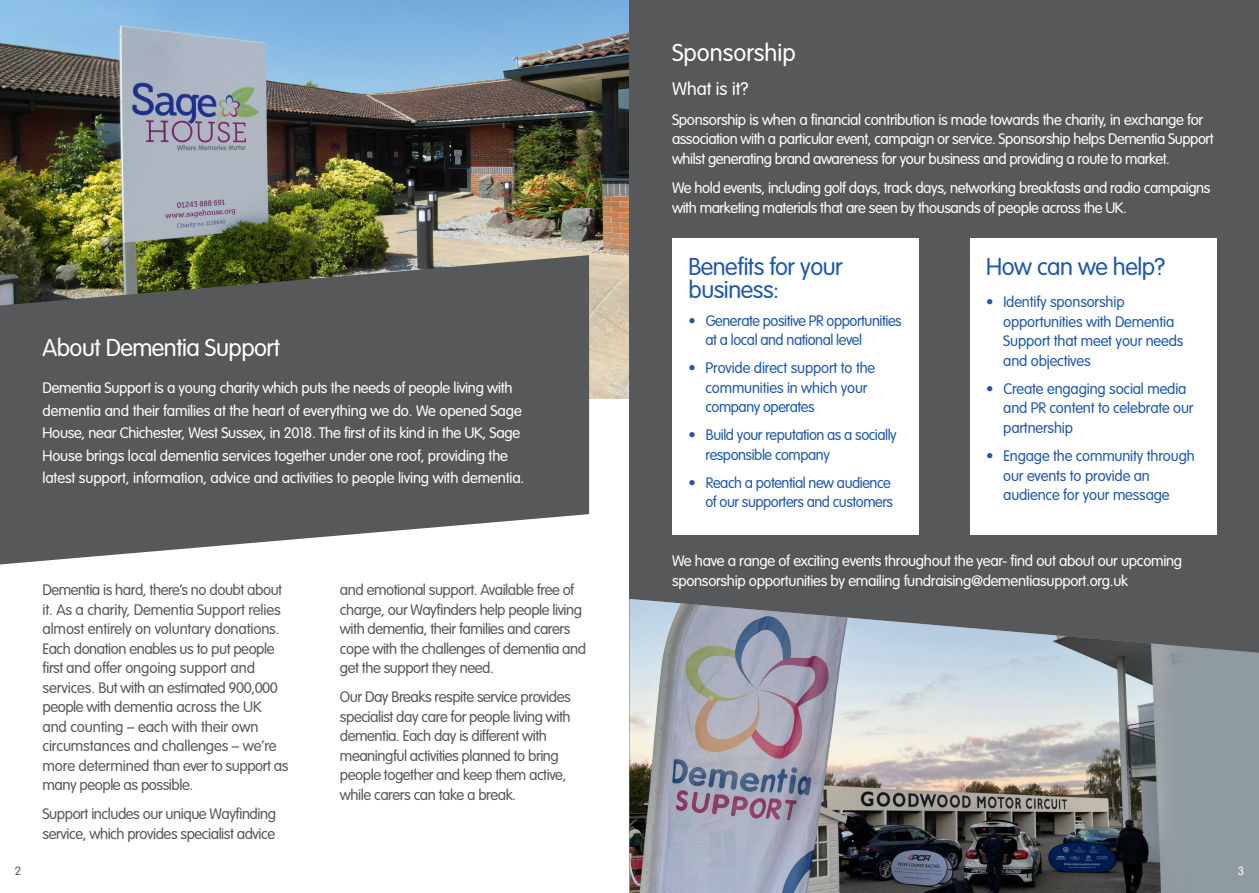
<style>
.page{position:relative;width:1259px;height:893px;background:#fff}
.page>*{position:absolute;margin:0;border:0;box-sizing:border-box;transform-origin:0 0}
.t1{font:300 24px/22.5px "VAG Rounded";letter-spacing:-.02em;color:#2059a8}
.t2{font:300 24px "VAG Rounded";letter-spacing:-.02em;color:#fff}
.t3{font:300 24px "VAG Rounded";color:#fff}
.t4{font:300 18px "VAG Rounded";color:#fff}
.t5{font:300 15px/22.5px "VAG Rounded";letter-spacing:-.02em;color:#fff}
.t6{font:300 15px/19.5px "VAG Rounded";letter-spacing:-.03em;color:#57585a}
.t7{font:300 15px/19.5px "VAG Rounded";letter-spacing:-.01em;color:#57585a}
.t8{font:300 15px/19.5px "VAG Rounded";letter-spacing:-.01em;color:#2059a8}
.t9{font:300 15px/19.5px "VAG Rounded";letter-spacing:-.03em;color:#2059a8}
.t10{font:300 12px "VAG Rounded";color:#57585a}
.t11{font:300 12px "VAG Rounded";color:#fff}
</style>
<div class="page">
<img style="left:0;top:0;width:629px;height:399px">
<div style="left:629px;top:0;width:630px;height:893px;background:#57585a"></div>
<svg style="left:0;top:255px;width:589px;height:309px;background:#636564"></svg>
<div style="left:672px;top:238px;width:246px;height:296px;background:#fff"></div>
<div style="left:969px;top:238px;width:247px;height:296px;background:#fff"></div>
<div style="left:1191px;top:647px;width:68px;height:246px;background:#909aa1"></div>
<img style="left:629px;top:599px;width:562px;height:294px">
<p class="t2" style="left:43px;top:334px;width:239px">About Dementia Support</p>
<p class="t5" style="left:43px;top:377px;width:483px">Dementia Support is a young charity which puts the needs of people living with dementia and their families at the heart of everything we do. We opened Sage House, near Chichester, West Sussex, in 2018. The first of its kind in the UK, Sage House brings local dementia services together under one roof, providing the latest support, information, advice and activities to people living with dementia.</p>
<p class="t7" style="left:43px;top:580px;width:247px">Dementia is hard, there’s no doubt about it. As a charity, Dementia Support relies almost entirely on voluntary donations.<br>Each donation enables us to put people first and offer ongoing support and services. But with an estimated 900,000 people with dementia across the UK and counting – each with their own circumstances and challenges – we’re more determined than ever to support as many people as possible.</p>
<p class="t6" style="left:43px;top:804px;width:235px">Support includes our unique Wayfinding service, which provides specialist advice</p>
<p class="t6" style="left:340px;top:580px;width:248px">and emotional support. Available free of charge, our Wayfinders help people living with dementia, their families and carers cope with the challenges of dementia and get the support they need.</p>
<p class="t6" style="left:340px;top:687px;width:232px">Our Day Breaks respite service provides specialist day care for people living with dementia. Each day is different with meaningful activities planned to bring people together and keep them active, while carers can take a break.</p>
<p class="t3" style="left:672px;top:39px;width:125px">Sponsorship</p>
<p class="t4" style="left:672px;top:79px;width:78px">What is it?</p>
<p class="t5" style="left:672px;top:110px;width:543px;line-height:19.5px">Sponsorship is when a financial contribution is made towards the charity, in exchange for association with a particular event, campaign or service. Sponsorship helps Dementia Support whilst generating brand awareness for your business and providing a route to market.</p>
<p class="t5" style="left:672px;top:178px;width:540px;line-height:19.5px">We hold events, including golf days, track days, networking breakfasts and radio campaigns with marketing materials that are seen by thousands of people across the UK.</p>
<p class="t1" style="left:688px;top:255px;width:156px">Benefits for your business:</p>
<p class="t9" style="left:705px;top:311px;width:198px;text-indent:-17px">• Generate positive PR opportunities at a local and national level</p>
<p class="t8" style="left:705px;top:358px;width:171px;text-indent:-17px">• Provide direct support to the communities in which your company operates</p>
<p class="t9" style="left:705px;top:425px;width:193px;text-indent:-17px">• Build your reputation as a socially responsible company</p>
<p class="t9" style="left:688px;top:473px;width:206px;text-align:right">• Reach a potential new audience of our supporters and customers</p>
<p class="t1" style="left:986px;top:255px;width:181px">How can we help?</p>
<p class="t8" style="left:1003px;top:292px;width:182px;text-indent:-17px">• Identify sponsorship opportunities with Dementia<br>Support that meet your needs and objectives</p>
<p class="t8" style="left:1003px;top:379px;width:192px;text-indent:-17px">• Create engaging social media and PR content to celebrate our partnership</p>
<p class="t8" style="left:1003px;top:446px;width:193px;text-indent:-17px">• Engage the community through our events to provide an audience for your message</p>
<p class="t5" style="left:672px;top:551px;width:512px;line-height:19.5px">We have a range of exciting events throughout the year- find out about our upcoming sponsorship opportunities by emailing fundraising@dementiasupport.org.uk</p>
<p class="t10" style="left:15px;top:864px;width:8px">2</p>
<p class="t11" style="left:1237px;top:864px;width:8px">3</p>
</div>
